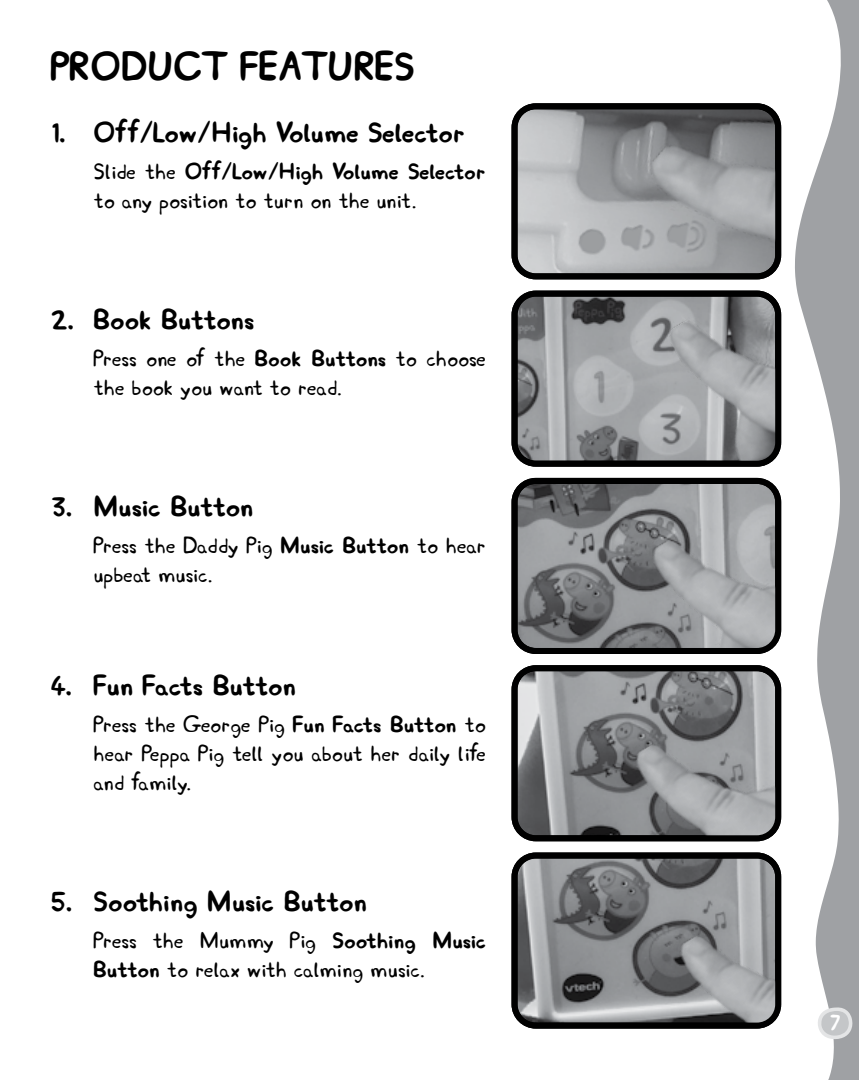
<style>
.page{position:relative;width:859px;height:1080px;background:#fff}
.page>*{position:absolute;margin:0;border:0;box-sizing:border-box;transform-origin:0 0}
.t1{font:700 42px "Peppa";color:#000}
.t2{font:700 30px "Peppa";color:#000}
.t3{font:24px/28.8px "Peppa";color:#000}
.t4{font:700 24px "Peppa";color:#fff}
.s1{font-weight:700}
</style>
<div class="page">
<svg style="left:795px;top:0;width:64px;height:1080px"></svg>
<svg style="left:816px;top:1007px;width:37px;height:33px"></svg>
<img style="left:518px;top:110px;width:256px;height:162px">
<div style="left:511px;top:103px;width:270px;height:176px;border:6px solid #000;border-radius:21px"></div>
<img style="left:518px;top:298px;width:256px;height:162px">
<div style="left:511px;top:291px;width:270px;height:176px;border:6px solid #000;border-radius:21px"></div>
<img style="left:518px;top:485px;width:256px;height:162px">
<div style="left:511px;top:478px;width:270px;height:176px;border:6px solid #000;border-radius:21px"></div>
<img style="left:518px;top:672px;width:256px;height:162px">
<div style="left:511px;top:665px;width:270px;height:176px;border:6px solid #000;border-radius:21px"></div>
<img style="left:518px;top:860px;width:12px;height:162px">
<img style="left:530px;top:860px;width:244px;height:162px">
<div style="left:511px;top:853px;width:270px;height:176px;border:6px solid #000;border-radius:21px"></div>
<h1 class="t1" style="left:51px;top:40px;width:366px">PRODUCT FEATURES</h1>
<p class="t2" style="left:51px;top:113px;width:416px">1. Off/Low/High Volume Selector</p>
<p class="t3" style="left:94px;top:157px;width:394px">Slide the <span class="s1">Off/Low/High Volume Selector </span>to any position to turn on the unit.</p>
<p class="t2" style="left:51px;top:300px;width:205px">2. Book Buttons</p>
<p class="t3" style="left:94px;top:344px;width:394px">Press one of the <span class="s1">Book Buttons</span> to choose the book you want to read.</p>
<p class="t2" style="left:51px;top:488px;width:204px">3. Music Button</p>
<p class="t3" style="left:94px;top:531px;width:394px">Press the Daddy Pig <span class="s1">Music Button</span> to hear upbeat music.</p>
<p class="t2" style="left:51px;top:666px;width:247px">4. Fun Facts Button</p>
<p class="t3" style="left:94px;top:710px;width:394px;text-align:justify">Press the George Pig <span class="s1">Fun Facts Button</span> to hear Peppa Pig tell you about her daily life and family.</p>
<p class="t2" style="left:51px;top:882px;width:318px">5. Soothing Music Button</p>
<p class="t3" style="left:94px;top:926px;width:394px">Press the Mummy Pig <span class="s1">Soothing Music<br>Button</span> to relax with calming music.</p>
<p class="t4" style="left:830px;top:1007px;width:13px">7</p>
</div>
